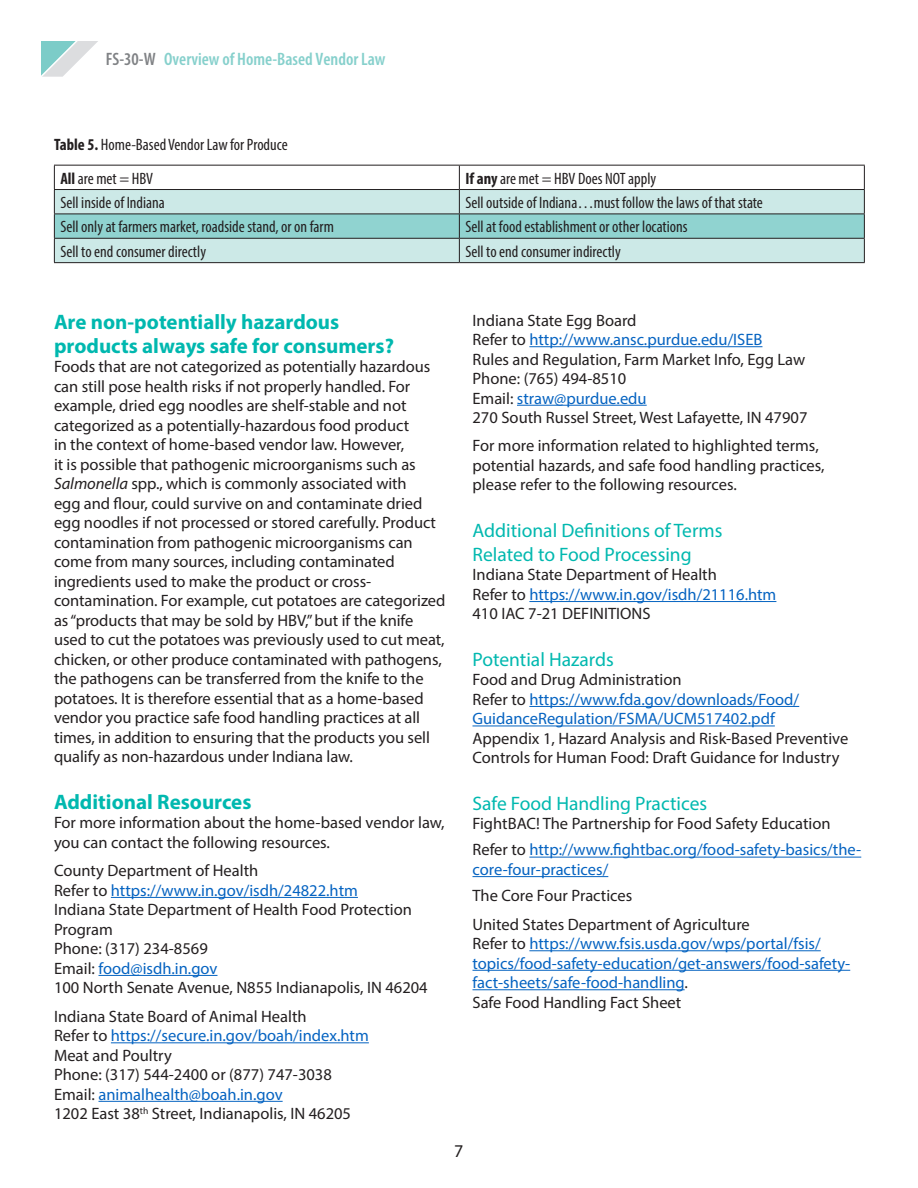
<style>
.page{position:relative;width:918px;height:1188px;background:#fff}
.page>*{position:absolute;margin:0;border:0;box-sizing:border-box;transform-origin:0 0}
.HEADING_1{font:700 21px/24px "Myriad Pro";color:#00b8af}
.HEADING_2{font:19.5px/24px "Myriad Pro";color:#00b8af}
.t1{font:600 condensed 18px "Myriad Pro";color:#86d0cc}
.t2{font:18px "Myriad Pro";color:#231f20}
.t3{font:16.5px/19.5px "Myriad Pro";letter-spacing:-.005em;color:#231f20}
.t4{font:16.5px/19.5px "Myriad Pro";color:#0563c1}
.t5{font:condensed 16.5px "Myriad Pro";color:#231f20}
.s1{color:#808285}
.s2{font-weight:700}
.s3{font-style:italic}
.s4{color:#231f20}
</style>
<div class="page">
<svg style="left:41px;top:41px;width:57px;height:36px"></svg>
<hr style="left:54px;top:165px;width:405px;height:1px;background:#231f20">
<hr style="left:459px;top:165px;width:406px;height:1px;background:#231f20">
<svg style="left:54px;top:166px;width:811px;height:96px"></svg>
<hr style="left:54px;top:262px;width:405px;height:1px;background:#231f20">
<hr style="left:459px;top:262px;width:406px;height:1px;background:#231f20">
<hr style="left:111px;top:897px;width:247px;height:1px;background:#0563c1">
<hr style="left:98px;top:975px;width:119px;height:1px;background:#0563c1">
<hr style="left:111px;top:1042px;width:258px;height:1px;background:#0563c1">
<hr style="left:98px;top:1101px;width:185px;height:1px;background:#0563c1">
<hr style="left:529px;top:346px;width:233px;height:1px;background:#0563c1">
<hr style="left:517px;top:405px;width:130px;height:1px;background:#0563c1">
<hr style="left:529px;top:601px;width:247px;height:1px;background:#0563c1">
<hr style="left:529px;top:706px;width:270px;height:1px;background:#0563c1">
<hr style="left:472px;top:726px;width:303px;height:1px;background:#0563c1">
<hr style="left:529px;top:857px;width:332px;height:1px;background:#0563c1">
<hr style="left:472px;top:876px;width:136px;height:1px;background:#0563c1">
<hr style="left:529px;top:950px;width:292px;height:1px;background:#0563c1">
<hr style="left:472px;top:970px;width:378px;height:1px;background:#0563c1">
<hr style="left:472px;top:989px;width:213px;height:1px;background:#0563c1">
<p class="t1" style="left:106px;top:50px;width:281px"><span class="s1">FS-30-W</span> Overview of Home-Based Vendor Law</p>
<p class="t5" style="left:54px;top:134px;width:235px"><span class="s2">Table 5.</span> Home-Based Vendor Law for Produce</p>
<p class="t5" style="left:60px;top:168px;width:94px"><span class="s2">All</span> are met = HBV</p>
<p class="t5" style="left:465px;top:168px;width:192px"><span class="s2">If any</span> are met = HBV Does NOT apply</p>
<p class="t5" style="left:60px;top:192px;width:106px">Sell inside of Indiana</p>
<p class="t5" style="left:465px;top:192px;width:299px">Sell outside of Indiana…must follow the laws of that state</p>
<p class="t5" style="left:60px;top:217px;width:275px">Sell only at farmers market, roadside stand, or on farm</p>
<p class="t5" style="left:465px;top:217px;width:224px">Sell at food establishment or other locations</p>
<p class="t5" style="left:60px;top:241px;width:147px">Sell to end consumer directly</p>
<p class="t5" style="left:465px;top:241px;width:157px">Sell to end consumer indirectly</p>
<p class="HEADING_1" style="left:54px;top:309px;width:342px">Are non-potentially hazardous products always safe for consumers?</p>
<p class="t3" style="left:54px;top:357px;width:393px">Foods that are not categorized as potentially hazardous can still pose health risks if not properly handled. For example, dried egg noodles are shelf-stable and not categorized as a potentially-hazardous food product<br>in the context of home-based vendor law. However,<br>it is possible that pathogenic microorganisms such as <span class="s3">Salmonella</span> spp., which is commonly associated with<br>egg and flour, could survive on and contaminate dried egg noodles if not processed or stored carefully. Product contamination from pathogenic microorganisms can come from many sources, including contaminated ingredients used to make the product or cross&shy;contamination. For example, cut potatoes are categorized as “products that may be sold by HBV,” but if the knife used to cut the potatoes was previously used to cut meat, chicken, or other produce contaminated with pathogens, the pathogens can be transferred from the knife to the potatoes. It is therefore essential that as a home-based vendor you practice safe food handling practices at all times, in addition to ensuring that the products you sell qualify as non-hazardous under Indiana law.</p>
<p class="HEADING_1" style="left:54px;top:789px;width:199px">Additional Resources</p>
<p class="t3" style="left:54px;top:813px;width:392px">For more information about the home-based vendor law, you can contact the following resources.</p>
<p class="t3" style="left:54px;top:861px;width:206px">County Department of Health</p>
<p class="t4" style="left:54px;top:880px;width:305px"><span class="s4">Refer to</span> https://www.in.gov/isdh/24822.htm</p>
<p class="t3" style="left:54px;top:900px;width:359px">Indiana State Department of Health Food Protection<br>Program</p>
<p class="t3" style="left:54px;top:939px;width:155px">Phone: (317) 234-8569</p>
<p class="t4" style="left:54px;top:958px;width:165px"><span class="s4">Email:</span> food@isdh.in.gov</p>
<p class="t3" style="left:54px;top:978px;width:375px">100 North Senate Avenue, N855 Indianapolis, IN 46204</p>
<p class="t3" style="left:54px;top:1006px;width:254px">Indiana State Board of Animal Health</p>
<p class="t4" style="left:54px;top:1026px;width:316px"><span class="s4">Refer to</span> https://secure.in.gov/boah/index.htm</p>
<p class="t3" style="left:54px;top:1045px;width:119px">Meat and Poultry</p>
<p class="t3" style="left:54px;top:1065px;width:279px">Phone: (317) 544-2400 or (877) 747-3038</p>
<p class="t4" style="left:54px;top:1084px;width:230px"><span class="s4">Email:</span> animalhealth@boah.in.gov</p>
<p class="t3" style="left:54px;top:1104px;width:299px">1202 East 38<sup>th</sup> Street, Indianapolis, IN 46205</p>
<p class="t3" style="left:472px;top:310px;width:166px">Indiana State Egg Board</p>
<p class="t4" style="left:472px;top:330px;width:291px"><span class="s4">Refer to</span> http://www.ansc.purdue.edu/ISEB</p>
<p class="t3" style="left:472px;top:349px;width:334px">Rules and Regulation, Farm Market Info, Egg Law</p>
<p class="t3" style="left:472px;top:369px;width:155px">Phone: (765) 494-8510</p>
<p class="t4" style="left:472px;top:388px;width:176px"><span class="s4">Email:</span> straw@purdue.edu</p>
<p class="t3" style="left:472px;top:408px;width:336px">270 South Russel Street, West Lafayette, IN 47907</p>
<p class="t3" style="left:472px;top:436px;width:354px">For more information related to highlighted terms, potential hazards, and safe food handling practices, please refer to the following resources.</p>
<p class="HEADING_2" style="left:472px;top:518px;width:252px">Additional Definitions of Terms<br>Related to Food Processing</p>
<p class="t3" style="left:472px;top:565px;width:246px">Indiana State Department of Health</p>
<p class="t4" style="left:472px;top:584px;width:305px"><span class="s4">Refer to</span> https://www.in.gov/isdh/21116.htm</p>
<p class="t3" style="left:472px;top:604px;width:180px">410 IAC 7-21 DEFINITIONS</p>
<p class="HEADING_2" style="left:472px;top:647px;width:143px">Potential Hazards</p>
<p class="t3" style="left:472px;top:670px;width:211px">Food and Drug Administration</p>
<p class="t4" style="left:472px;top:689px;width:328px"><span class="s4">Refer to</span> https://www.fda.gov/downloads/Food/<br>GuidanceRegulation/FSMA/UCM517402.pdf</p>
<p class="t3" style="left:472px;top:728px;width:377px">Appendix 1, Hazard Analysis and Risk-Based Preventive<br>Controls for Human Food: Draft Guidance for Industry</p>
<p class="HEADING_2" style="left:472px;top:791px;width:236px">Safe Food Handling Practices</p>
<p class="t3" style="left:472px;top:814px;width:360px">FightBAC! The Partnership for Food Safety Education</p>
<p class="t4" style="left:472px;top:840px;width:390px"><span class="s4">Refer to</span> http://www.fightbac.org/food-safety-basics/the&shy;core-four-practices/</p>
<p class="t3" style="left:472px;top:886px;width:161px">The Core Four Practices</p>
<p class="t3" style="left:472px;top:914px;width:279px">United States Department of Agriculture</p>
<p class="t4" style="left:472px;top:934px;width:379px"><span class="s4">Refer to</span> https://www.fsis.usda.gov/wps/portal/fsis/ topics/food-safety-education/get-answers/food-safety&shy;fact-sheets/safe-food-handling<span class="s4">.</span></p>
<p class="t3" style="left:472px;top:992px;width:210px">Safe Food Handling Fact Sheet</p>
<p class="t2" style="left:454px;top:1140px;width:11px">7</p>
</div>
